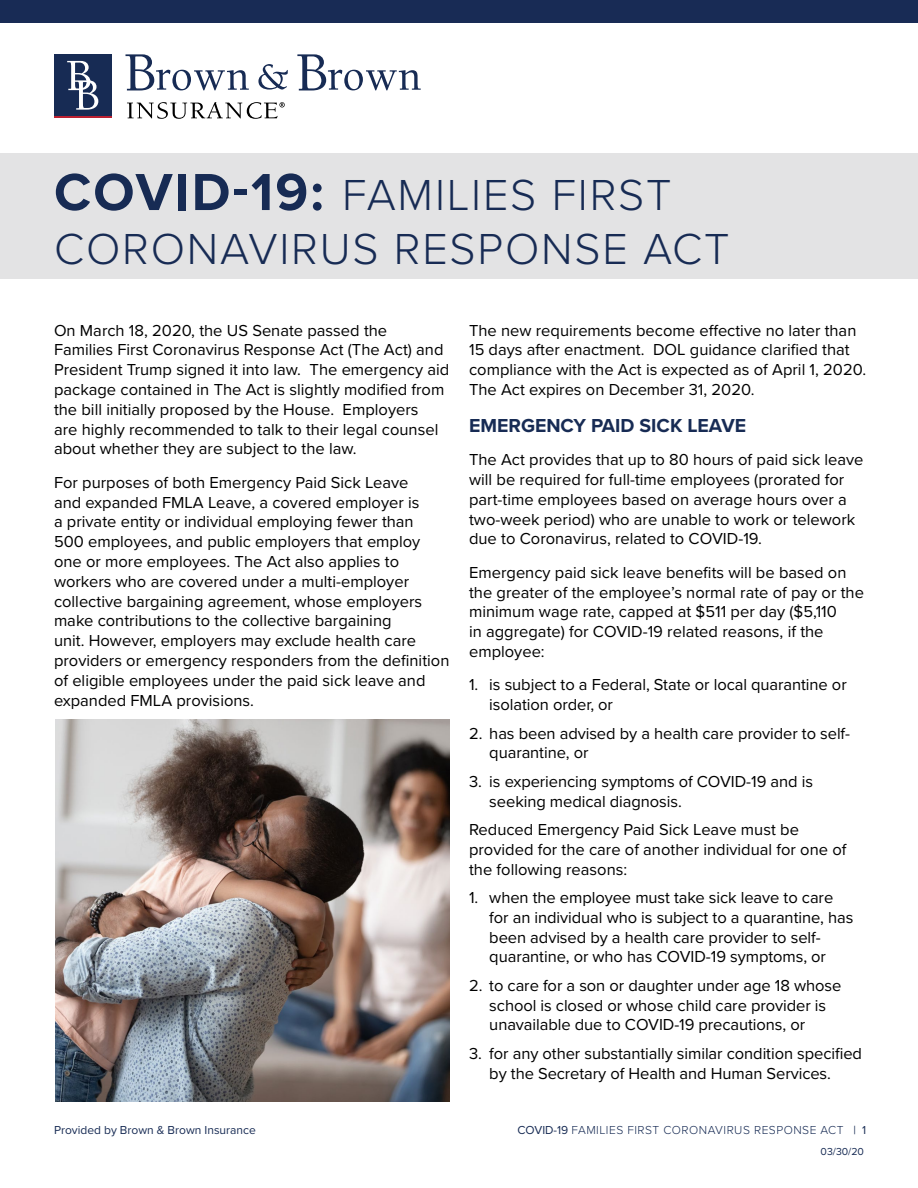
<style>
.page{position:relative;width:918px;height:1188px;background:#fff}
.page>*{position:absolute;margin:0;border:0;box-sizing:border-box;transform-origin:0 0}
.t1{font:300 45px/54px "Proxima Nova";letter-spacing:.04em;color:#172b54}
.t2{font:700 19.5px "Proxima Nova";color:#172b54}
.t3{font:16.5px/19.8px "Proxima Nova";color:#000}
.t4{font:300 12px "Proxima Nova";letter-spacing:.04em;color:#172b54}
.t5{font:12px "Proxima Nova";color:#172b54}
.t6{font:10.5px "Proxima Nova";color:#172b54}
.s1{font-weight:700;font-size:54px}
.s2{font-weight:400}
</style>
<div class="page">
<div style="left:0;top:0;width:918px;height:23px;background:#182b55"></div>
<div style="left:0;top:154px;width:918px;height:125px;background:#e3e3e4"></div>
<div style="left:54px;top:54px;width:58px;height:63px;background:#172b54"></div>
<svg style="left:258px;top:64px;width:30px;height:26px"></svg>
<svg style="left:126px;top:54px;width:123px;height:36px"></svg>
<svg style="left:297px;top:54px;width:124px;height:36px"></svg>
<svg style="left:67px;top:61px;width:31px;height:49px"></svg>
<hr style="left:54px;top:117px;width:58px;height:1px;background:#bb2031">
<svg style="left:127px;top:102px;width:158px;height:17px"></svg>
<img style="left:55px;top:719px;width:395px;height:383px">
<p class="t1" style="left:54px;top:166px;width:677px"><span class="s1">COVID-19:</span> FAMILIES FIRST<br>CORONAVIRUS RESPONSE ACT</p>
<p class="t3" style="left:54px;top:320px;width:397px">On March 18, 2020, the US Senate passed the Families First Coronavirus Response Act (The Act) and President Trump signed it into law. The emergency aid package contained in The Act is slightly modified from the bill initially proposed by the House. Employers<br>are highly recommended to talk to their legal counsel about whether they are subject to the law.</p>
<p class="t3" style="left:54px;top:472px;width:397px">For purposes of both Emergency Paid Sick Leave<br>and expanded FMLA Leave, a covered employer is<br>a private entity or individual employing fewer than<br>500 employees, and public employers that employ one or more employees. The Act also applies to workers who are covered under a multi-employer collective bargaining agreement, whose employers make contributions to the collective bargaining<br>unit. However, employers may exclude health care providers or emergency responders from the definition of eligible employees under the paid sick leave and expanded FMLA provisions.</p>
<p class="t3" style="left:469px;top:320px;width:399px">The new requirements become effective no later than 15 days after enactment. DOL guidance clarified that compliance with the Act is expected as of April 1, 2020.<br>The Act expires on December 31, 2020.</p>
<p class="t2" style="left:469px;top:411px;width:279px">EMERGENCY PAID SICK LEAVE</p>
<p class="t3" style="left:469px;top:449px;width:396px">The Act provides that up to 80 hours of paid sick leave will be required for full-time employees (prorated for part-time employees based on average hours over a two-week period) who are unable to work or telework due to Coronavirus, related to COVID-19.</p>
<p class="t3" style="left:469px;top:562px;width:396px">Emergency paid sick leave benefits will be based on the greater of the employee’s normal rate of pay or the minimum wage rate, capped at $511 per day ($5,110<br>in aggregate) for COVID-19 related reasons, if the employee:</p>
<p class="t3" style="left:489px;top:674px;width:359px;text-indent:-20px">1. is subject to a Federal, State or local quarantine or isolation order, or</p>
<p class="t3" style="left:489px;top:722px;width:362px;text-indent:-20px">2. has been advised by a health care provider to self&shy;quarantine, or</p>
<p class="t3" style="left:489px;top:771px;width:325px;text-indent:-20px">3. is experiencing symptoms of COVID-19 and is seeking medical diagnosis.</p>
<p class="t3" style="left:469px;top:819px;width:379px">Reduced Emergency Paid Sick Leave must be provided for the care of another individual for one of the following reasons:</p>
<p class="t3" style="left:489px;top:887px;width:366px;text-indent:-20px">1. when the employee must take sick leave to care for an individual who is subject to a quarantine, has been advised by a health care provider to self&shy;quarantine, or who has COVID-19 symptoms, or</p>
<p class="t3" style="left:489px;top:975px;width:354px;text-indent:-20px">2. to care for a son or daughter under age 18 whose school is closed or whose child care provider is unavailable due to COVID-19 precautions, or</p>
<p class="t3" style="left:489px;top:1043px;width:374px;text-indent:-20px">3. for any other substantially similar condition specified by the Secretary of Health and Human Services.</p>
<p class="t5" style="left:54px;top:1121px;width:203px">Provided by Brown &amp; Brown Insurance</p>
<p class="t4" style="left:517px;top:1121px;width:350px"><span class="s2">COVID-19</span> FAMILIES FIRST CORONAVIRUS RESPONSE ACT <span class="s2">| 1</span></p>
<p class="t6" style="left:821px;top:1144px;width:45px">03/30/20</p>
</div>
